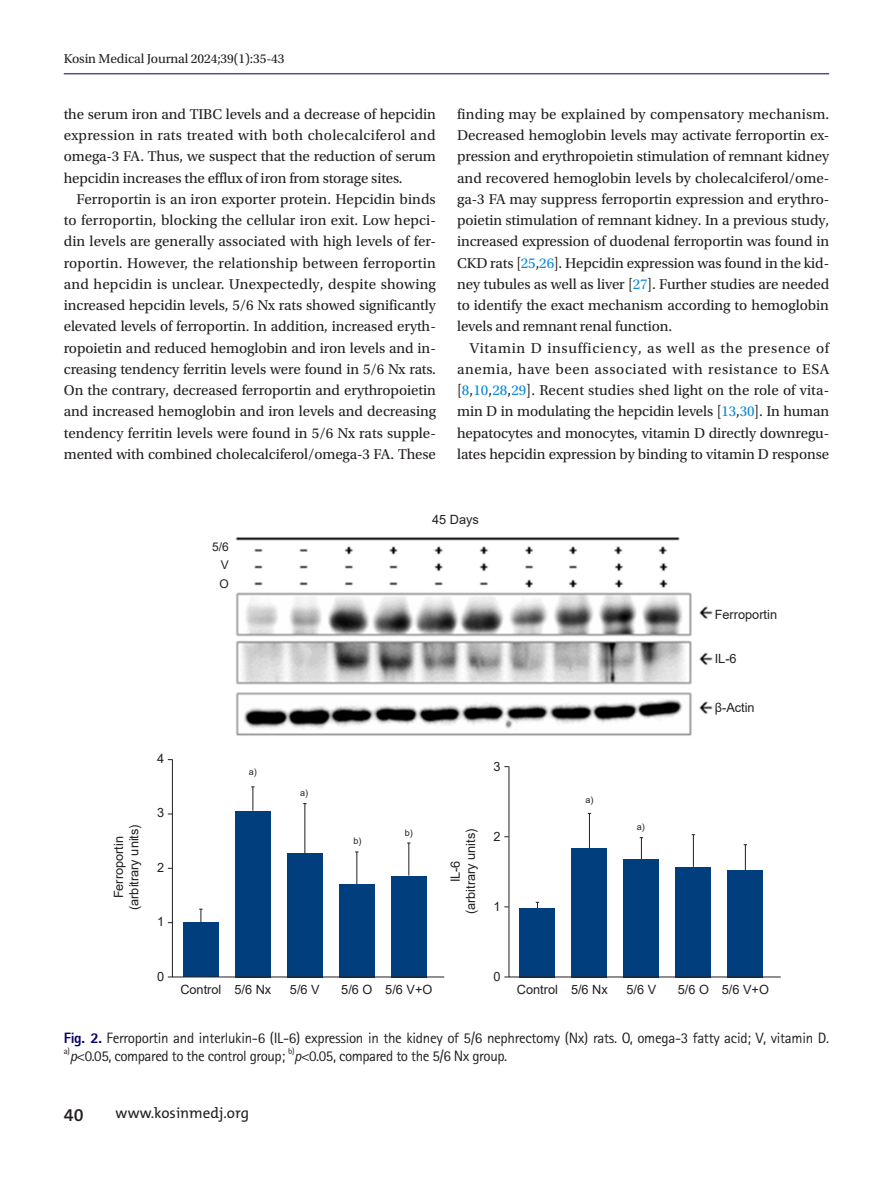
<style>
.page{position:relative;width:893px;height:1191px;background:#fff}
.page>*{position:absolute;margin:0;border:0;box-sizing:border-box;transform-origin:0 0}
.t1{font:600 18px "The Mix B W6";color:#231f20}
.body{font:15px/21.3px "Utopia Std";letter-spacing:-.01em;color:#231f20;text-align:justify}
.fig-caption{font:15px "Rotis Sans Serif Std";letter-spacing:-.02em;color:#231f20}
.t2{font:15px "The Mix B W5 Plain";color:#231f20}
.t3{font:13.5px "Utopia Std";letter-spacing:-.01em;color:#231f20}
.picture_print{font:12.75px "Arial";color:#231f20}
.picture_print-2{font:12px "Arial";color:#231f20}
.picture_print-3{font:9px "Arial";color:#231f20}
.fig-caption-2{font:8.7px "Rotis Sans Serif Std";color:#231f20}
.s1{color:#0b88de}
.s2{font-weight:800;color:#006}
.s3{font-style:italic}
</style>
<div class="page">
<img style="left:235px;top:537px;width:478px;height:199px">
<svg style="left:172px;top:759px;width:273px;height:218px"></svg>
<svg style="left:508px;top:766px;width:273px;height:211px"></svg>
<hr style="left:356px;top:852px;width:1px;height:32px;background:#231f20">
<hr style="left:693px;top:834px;width:1px;height:33px;background:#231f20">
<hr style="left:408px;top:843px;width:1px;height:32px;background:#231f20">
<svg style="left:744px;top:844px;width:3px;height:26px"></svg>
<hr style="left:304px;top:803px;width:1px;height:50px;background:#231f20">
<svg style="left:640px;top:837px;width:3px;height:22px"></svg>
<svg style="left:251px;top:786px;width:4px;height:24px"></svg>
<hr style="left:589px;top:813px;width:1px;height:35px;background:#231f20">
<svg style="left:199px;top:908px;width:4px;height:14px"></svg>
<svg style="left:536px;top:902px;width:3px;height:6px"></svg>
<hr style="left:64px;top:73px;width:765px;height:1px;background:#006">
<p class="t3" style="left:64px;top:51px;width:222px">Kosin Medical Journal 2024;39(1):35-43</p>
<p class="body" style="left:64px;top:103px;width:374px">the serum iron and TIBC levels and a decrease of hepcidin expression in rats treated with both cholecalciferol and omega-3 FA. Thus, we suspect that the reduction of serum hepcidin increases the efflux of iron from storage sites.</p>
<p class="body" style="left:64px;top:188px;width:374px;text-indent:13px">Ferroportin is an iron exporter protein. Hepcidin binds to ferroportin, blocking the cellular iron exit. Low hepci&shy;din levels are generally associated with high levels of fer&shy;roportin. However, the relationship between ferroportin and hepcidin is unclear. Unexpectedly, despite showing increased hepcidin levels, 5/6 Nx rats showed significantly elevated levels of ferroportin. In addition, increased eryth&shy;ropoietin and reduced hemoglobin and iron levels and in&shy;creasing tendency ferritin levels were found in 5/6 Nx rats.<br>On the contrary, decreased ferroportin and erythropoietin and increased hemoglobin and iron levels and decreasing tendency ferritin levels were found in 5/6 Nx rats supple&shy;mented with combined cholecalciferol/omega-3 FA. These</p>
<p class="body" style="left:457px;top:103px;width:374px">finding may be explained by compensatory mechanism.<br>Decreased hemoglobin levels may activate ferroportin ex&shy;pression and erythropoietin stimulation of remnant kidney and recovered hemoglobin levels by cholecalciferol/ome&shy;ga-3 FA may suppress ferroportin expression and erythro&shy;poietin stimulation of remnant kidney. In a previous study, increased expression of duodenal ferroportin was found in CKD rats [<span class="s1">25</span>,<span class="s1">26</span>]. Hepcidin expression was found in the kid&shy;ney tubules as well as liver [<span class="s1">27</span>]. Further studies are needed to identify the exact mechanism according to hemoglobin levels and remnant renal function.</p>
<p class="body" style="left:457px;top:337px;width:374px;text-indent:13px">Vitamin D insufficiency, as well as the presence of anemia, have been associated with resistance to ESA [<span class="s1">8</span>,<span class="s1">10</span>,<span class="s1">28</span>,<span class="s1">29</span>]. Recent studies shed light on the role of vita&shy;min D in modulating the hepcidin levels [<span class="s1">13</span>,<span class="s1">30</span>]. In human hepatocytes and monocytes, vitamin D directly downregu&shy;lates hepcidin expression by binding to vitamin D response</p>
<p class="picture_print-2" style="left:212px;top:538px;width:18px">5/6</p>
<p class="picture_print-2" style="left:221px;top:557px;width:10px">V</p>
<p class="picture_print-2" style="left:219px;top:575px;width:11px">O</p>
<p class="picture_print" style="left:432px;top:511px;width:48px">45 Days</p>
<p class="picture_print" style="left:157px;top:749px;width:9px">4</p>
<p class="picture_print" style="left:125px;top:910px;width:87px;rotate:-90deg">(arbitrary units)</p>
<p class="picture_print" style="left:110px;top:898px;width:64px;rotate:-90deg">Ferroportin</p>
<p class="picture_print" style="left:157px;top:804px;width:9px">3</p>
<p class="picture_print" style="left:157px;top:858px;width:9px">2</p>
<p class="picture_print" style="left:157px;top:913px;width:9px">1</p>
<p class="picture_print-3" style="left:249px;top:765px;width:10px">a)</p>
<p class="picture_print-3" style="left:300px;top:787px;width:10px">a)</p>
<p class="picture_print-3" style="left:353px;top:834px;width:10px">b)</p>
<p class="picture_print-3" style="left:405px;top:826px;width:10px">b)</p>
<p class="picture_print" style="left:494px;top:758px;width:9px">3</p>
<p class="picture_print" style="left:462px;top:914px;width:87px;rotate:-90deg">(arbitrary units)</p>
<p class="picture_print" style="left:446px;top:882px;width:23px;rotate:-90deg">IL-6</p>
<p class="picture_print" style="left:494px;top:828px;width:9px">2</p>
<p class="picture_print" style="left:494px;top:897px;width:9px">1</p>
<p class="picture_print-3" style="left:585px;top:793px;width:10px">a)</p>
<p class="picture_print-3" style="left:637px;top:820px;width:10px">a)</p>
<p class="picture_print" style="left:715px;top:605px;width:64px">Ferroportin</p>
<p class="picture_print" style="left:715px;top:649px;width:23px">IL-6</p>
<p class="picture_print" style="left:715px;top:698px;width:41px">β-Actin</p>
<p class="picture_print" style="left:157px;top:967px;width:9px">0</p>
<p class="picture_print" style="left:494px;top:967px;width:9px">0</p>
<p class="picture_print" style="left:180px;top:981px;width:43px">Control</p>
<p class="picture_print" style="left:234px;top:981px;width:38px">5/6 Nx</p>
<p class="picture_print" style="left:290px;top:981px;width:31px">5/6 V</p>
<p class="picture_print" style="left:341px;top:981px;width:33px">5/6 O</p>
<p class="picture_print" style="left:385px;top:981px;width:49px">5/6 V+O</p>
<p class="picture_print" style="left:517px;top:981px;width:43px">Control</p>
<p class="picture_print" style="left:571px;top:981px;width:38px">5/6 Nx</p>
<p class="picture_print" style="left:626px;top:981px;width:31px">5/6 V</p>
<p class="picture_print" style="left:678px;top:981px;width:33px">5/6 O</p>
<p class="picture_print" style="left:722px;top:981px;width:49px">5/6 V+O</p>
<p class="fig-caption" style="left:64px;top:1029px;width:767px"><span class="s2">Fig. 2.</span> Ferroportin and interlukin-6 (IL-6) expression in the kidney of 5/6 nephrectomy (Nx) rats. O, omega-3 fatty acid; V, vitamin D.</p>
<p class="fig-caption-2" style="left:64px;top:1045px;width:8px">a)</p>
<p class="fig-caption" style="left:70px;top:1047px;width:217px"><span class="s3">p</span>&lt;0.05, compared to the control group;</p>
<p class="fig-caption-2" style="left:288px;top:1045px;width:8px">b)</p>
<p class="fig-caption" style="left:294px;top:1047px;width:214px"><span class="s3">p</span>&lt;0.05, compared to the 5/6 Nx group.</p>
<p class="t1" style="left:64px;top:1103px;width:21px">40</p>
<p class="t2" style="left:116px;top:1103px;width:135px">www.kosinmedj.org</p>
</div>
